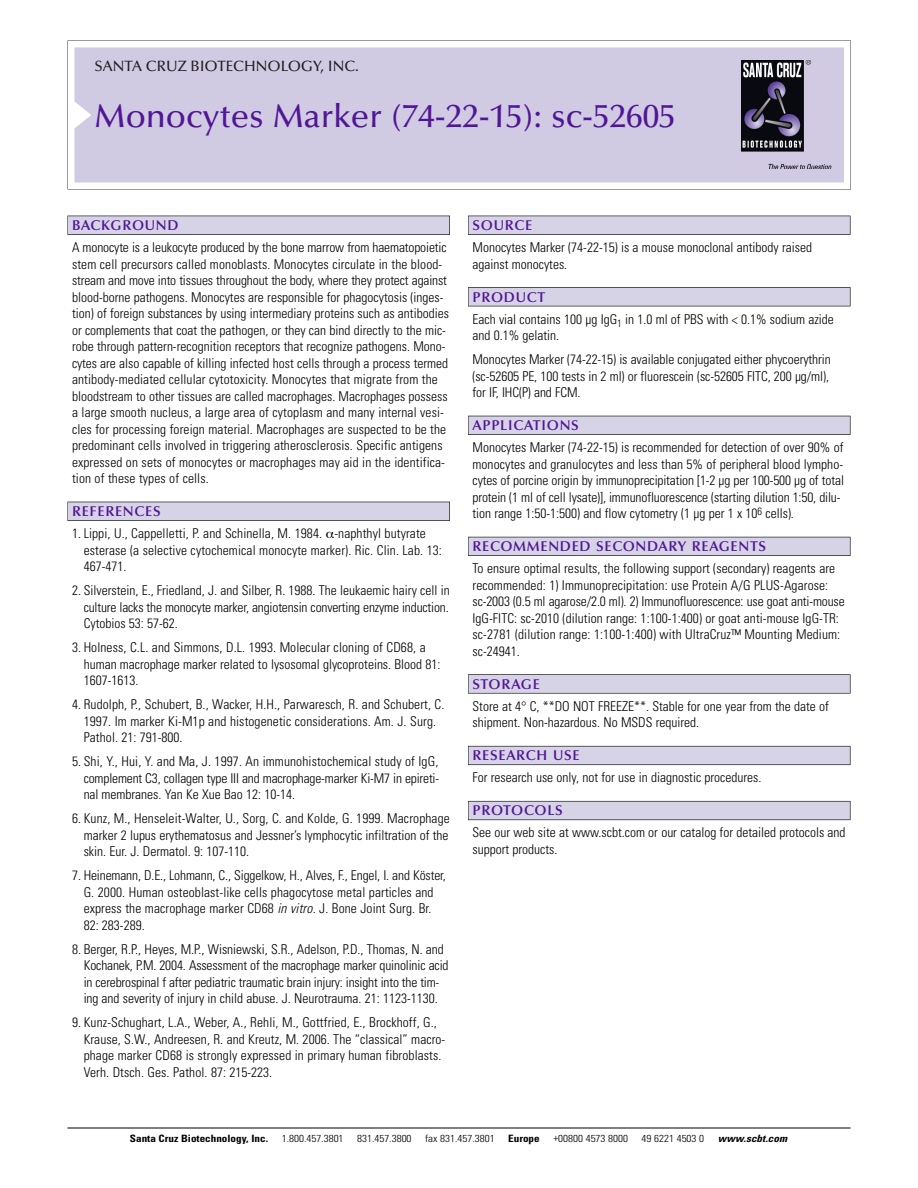
<style>
.page{position:relative;width:918px;height:1188px;background:#fff}
.page>*{position:absolute;margin:0;border:0;box-sizing:border-box;transform-origin:0 0}
.t1{font:500 33px "Optima";color:#511695}
.t2{font:500 15px "Optima";color:#231f20}
.t3{font:600 14.25px "Optima";letter-spacing:.05em;color:#511695}
.t4{font:300 condensed 13.5px/16.5px "Univers";color:#000}
.t5{font:300 condensed 10.2px "Univers";color:#000;scale:1.1 1}
.t6{font:700 condensed 10.2px "Univers";color:#000;scale:1.1 1}
.t7{font:italic 700 condensed 10.2px "Univers";letter-spacing:.005em;color:#000;scale:1.1 1}
.s1{font-style:italic}
</style>
<div class="page">
<svg style="left:68px;top:40px;width:783px;height:149px"></svg>
<div style="left:74px;top:47px;width:770px;height:135px;background:#d1cae3"></div>
<img style="left:741px;top:60px;width:90px;height:108px">
<div style="left:68px;top:216px;width:382px;height:19px;background:#525155"></div>
<div style="left:68px;top:216px;width:381px;height:18px;background:#d7d3e7"></div>
<div style="left:68px;top:502px;width:382px;height:19px;background:#515055"></div>
<div style="left:68px;top:502px;width:381px;height:18px;background:#d7d3e7"></div>
<div style="left:468px;top:216px;width:382px;height:19px;background:#525155"></div>
<div style="left:468px;top:216px;width:382px;height:18px;background:#d7d3e7"></div>
<div style="left:468px;top:287px;width:382px;height:19px;background:#525155"></div>
<div style="left:468px;top:288px;width:382px;height:18px;background:#d7d3e7"></div>
<div style="left:468px;top:416px;width:382px;height:19px;background:#525158"></div>
<div style="left:468px;top:416px;width:382px;height:18px;background:#d7d3e7"></div>
<div style="left:468px;top:537px;width:382px;height:19px;background:#54535a"></div>
<div style="left:468px;top:537px;width:382px;height:18px;background:#d7d3e7"></div>
<svg style="left:468px;top:674px;width:382px;height:20px"></svg>
<div style="left:468px;top:675px;width:382px;height:18px;background:#d7d3e7"></div>
<div style="left:468px;top:746px;width:382px;height:19px;background:#66646e"></div>
<div style="left:468px;top:746px;width:382px;height:18px;background:#d7d3e7"></div>
<div style="left:468px;top:801px;width:382px;height:19px;background:#66646d"></div>
<div style="left:468px;top:802px;width:382px;height:18px;background:#d7d3e7"></div>
<hr style="left:68px;top:1128px;width:782px;height:1px;background:#000">
<p class="t2" style="left:94px;top:61px;width:266px">SANTA CRUZ BIOTECHNOLOGY, INC.</p>
<h1 class="t1" style="left:94px;top:103px;width:583px">Monocytes Marker (74-22-15): sc-52605</h1>
<p class="t3" style="left:72px;top:219px;width:108px">BACKGROUND</p>
<p class="t4" style="left:72px;top:240px;width:378px">A monocyte is a leukocyte produced by the bone marrow from haematopoietic stem cell precursors called monoblasts. Monocytes circulate in the blood&shy;stream and move into tissues throughout the body, where they protect against blood-borne pathogens. Monocytes are responsible for phagocytosis (inges&shy;tion) of foreign substances by using intermediary proteins such as antibodies or complements that coat the pathogen, or they can bind directly to the mic&shy;robe through pattern-recognition receptors that recognize pathogens. Mono&shy;cytes are also capable of killing infected host cells through a process termed antibody-mediated cellular cytotoxicity. Monocytes that migrate from the bloodstream to other tissues are called macrophages. Macrophages possess a large smooth nucleus, a large area of cytoplasm and many internal vesi&shy;cles for processing foreign material. Macrophages are suspected to be the predominant cells involved in triggering atherosclerosis. Specific antigens expressed on sets of monocytes or macrophages may aid in the identifica&shy;tion of these types of cells.</p>
<p class="t3" style="left:72px;top:506px;width:90px">REFERENCES</p>
<p class="t4" style="left:84px;top:526px;width:360px;text-indent:-12px">1. Lippi, U., Cappelletti, P. and Schinella, M. 1984. -naphthyl butyrate esterase (a selective cytochemical monocyte marker). Ric. Clin. Lab. 13:<br>467-471.</p>
<p class="t4" style="left:84px;top:583px;width:368px;text-align:justify;text-indent:-12px">2. Silverstein, E., Friedland, J. and Silber, R. 1988. The leukaemic hairy cell in culture lacks the monocyte marker, angiotensin converting enzyme induction.<br>Cytobios 53: 57-62.</p>
<p class="t4" style="left:84px;top:640px;width:358px;text-indent:-12px">3. Holness, C.L. and Simmons, D.L. 1993. Molecular cloning of CD68, a human macrophage marker related to lysosomal glycoproteins. Blood 81:<br>1607-1613.</p>
<p class="t4" style="left:84px;top:697px;width:362px;text-indent:-12px">4. Rudolph, P., Schubert, B., Wacker, H.H., Parwaresch, R. and Schubert, C.<br>1997. Im marker Ki-M1p and histogenetic considerations. Am. J. Surg.<br>Pathol. 21: 791-800.</p>
<p class="t4" style="left:84px;top:754px;width:357px;text-align:justify;text-indent:-12px">5. Shi, Y., Hui, Y. and Ma, J. 1997. An immunohistochemical study of IgG, complement C3, collagen type III and macrophage-marker Ki-M7 in epireti&shy;nal membranes. Yan Ke Xue Bao 12: 10-14.</p>
<p class="t4" style="left:84px;top:811px;width:368px;text-align:justify;text-indent:-12px">6. Kunz, M., Henseleit-Walter, U., Sorg, C. and Kolde, G. 1999. Macrophage marker 2 lupus erythematosus and Jessner’s lymphocytic infiltration of the skin. Eur. J. Dermatol. 9: 107-110.</p>
<p class="t4" style="left:84px;top:868px;width:364px;text-indent:-12px">7. Heinemann, D.E., Lohmann, C., Siggelkow, H., Alves, F., Engel, I. and Köster, G. 2000. Human osteoblast-like cells phagocytose metal particles and express the macrophage marker CD68 <span class="s1">in vitro.</span> J. Bone Joint Surg. Br.<br>82: 283-289.</p>
<p class="t4" style="left:84px;top:942px;width:366px;text-indent:-12px">8. Berger, R.P., Heyes, M.P., Wisniewski, S.R., Adelson, P.D., Thomas, N. and Kochanek, P.M. 2004. Assessment of the macrophage marker quinolinic acid in cerebrospinal f after pediatric traumatic brain injury: insight into the tim&shy;ing and severity of injury in child abuse. J. Neurotrauma. 21: 1123-1130.</p>
<p class="t4" style="left:84px;top:1015px;width:363px;text-indent:-12px">9. Kunz-Schughart, L.A., Weber, A., Rehli, M., Gottfried, E., Brockhoff, G., Krause, S.W., Andreesen, R. and Kreutz, M. 2006. The “classical” macro&shy;phage marker CD68 is strongly expressed in primary human fibroblasts.<br>Verh. Dtsch. Ges. Pathol. 87: 215-223.</p>
<p class="t3" style="left:473px;top:219px;width:61px">SOURCE</p>
<p class="t4" style="left:473px;top:240px;width:341px">Monocytes Marker (74-22-15) is a mouse monoclonal antibody raised against monocytes.</p>
<p class="t3" style="left:473px;top:291px;width:74px">PRODUCT</p>
<p class="t4" style="left:473px;top:312px;width:363px">Each vial contains 100 µg IgG<sub>1</sub> in 1.0 ml of PBS with &lt; 0.1% sodium azide and 0.1% gelatin.</p>
<p class="t4" style="left:473px;top:352px;width:360px">Monocytes Marker (74-22-15) is available conjugated either phycoerythrin (sc-52605 PE, 100 tests in 2 ml) or fluorescein (sc-52605 FITC, 200 µg/ml), for IF, IHC(P) and FCM.</p>
<p class="t3" style="left:473px;top:420px;width:108px">APPLICATIONS</p>
<p class="t4" style="left:473px;top:440px;width:373px">Monocytes Marker (74-22-15) is recommended for detection of over 90% of monocytes and granulocytes and less than 5% of peripheral blood lympho&shy;cytes of porcine origin by immunoprecipitation [1-2 µg per 100-500 µg of total protein (1 ml of cell lysate)], immunofluorescence (starting dilution 1:50, dilu&shy;tion range 1:50-1:500) and flow cytometry (1 µg per 1 x 10<sup>6</sup> cells).</p>
<p class="t3" style="left:473px;top:541px;width:295px">RECOMMENDED SECONDARY REAGENTS</p>
<p class="t4" style="left:473px;top:561px;width:374px">To ensure optimal results, the following support (secondary) reagents are recommended: 1) Immunoprecipitation: use Protein A/G PLUS-Agarose: sc-2003 (0.5 ml agarose/2.0 ml). 2) Immunofluorescence: use goat anti-mouse IgG-FITC: sc-2010 (dilution range: 1:100-1:400) or goat anti-mouse IgG-TR: sc-2781 (dilution range: 1:100-1:400) with UltraCruz™ Mounting Medium: sc-24941.</p>
<p class="t3" style="left:473px;top:678px;width:69px">STORAGE</p>
<p class="t4" style="left:473px;top:699px;width:358px">Store at 4° C, **DO NOT FREEZE**. Stable for one year from the date of shipment. Non-hazardous. No MSDS required.</p>
<p class="t3" style="left:473px;top:750px;width:109px">RESEARCH USE</p>
<p class="t4" style="left:473px;top:770px;width:290px">For research use only, not for use in diagnostic procedures.</p>
<p class="t3" style="left:473px;top:805px;width:92px">PROTOCOLS</p>
<p class="t4" style="left:473px;top:826px;width:375px">See our web site at www.scbt.com or our catalog for detailed protocols and support products.</p>
<p class="t6" style="left:130px;top:1135px;width:127px">Santa Cruz Biotechnology, Inc.</p>
<p class="t5" style="left:282px;top:1135px;width:58px">1.800.457.3801</p>
<p class="t5" style="left:357px;top:1135px;width:51px">831.457.3800</p>
<p class="t5" style="left:425px;top:1135px;width:65px">fax 831.457.3801</p>
<p class="t6" style="left:508px;top:1135px;width:30px">Europe</p>
<p class="t5" style="left:553px;top:1135px;width:69px">+00800 4573 8000</p>
<p class="t5" style="left:642px;top:1135px;width:58px">49 6221 4503 0</p>
<p class="t7" style="left:718px;top:1135px;width:64px">www.scbt.com</p>
</div>
